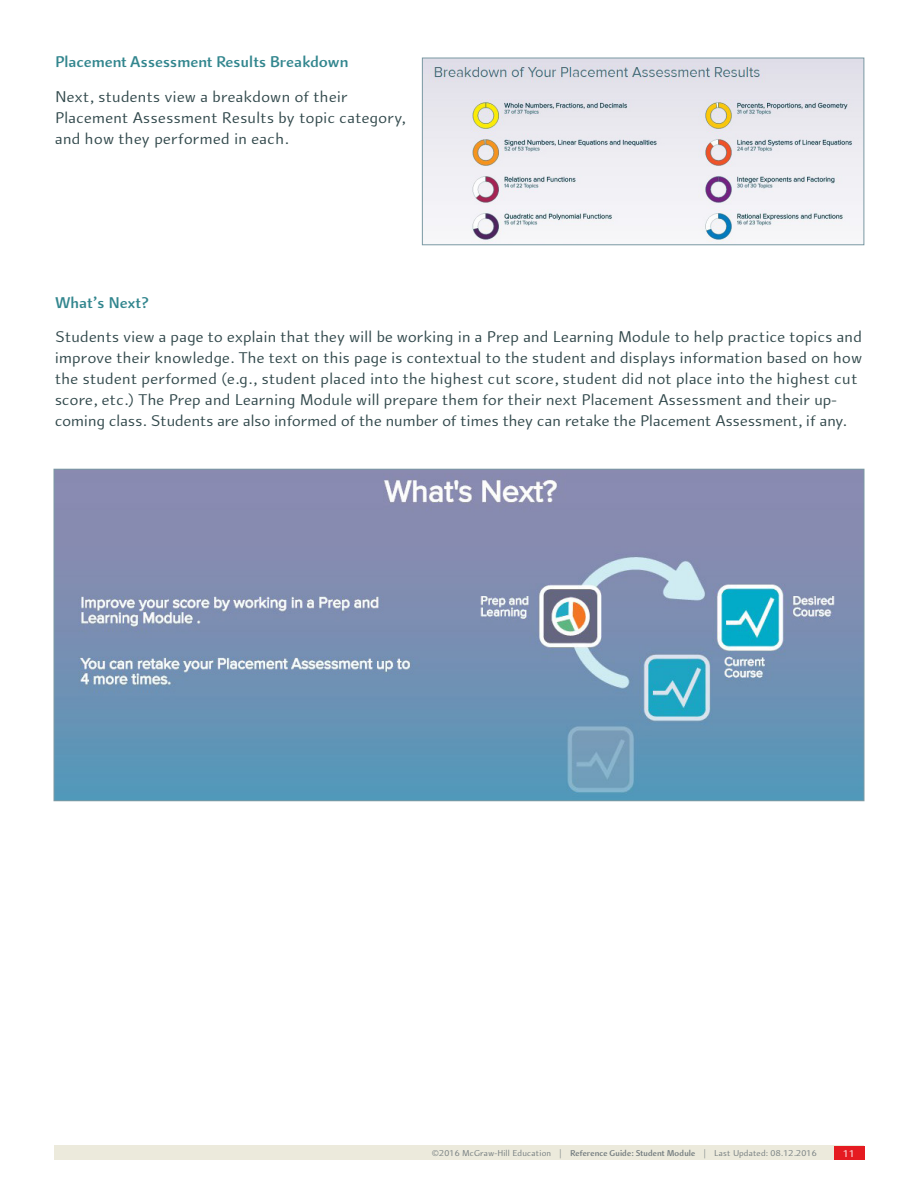
<style>
.page{position:relative;width:918px;height:1188px;background:#fff}
.page>*{position:absolute;margin:0;border:0;box-sizing:border-box;transform-origin:0 0}
.t1{font:16.5px/21px "Arum Sans";letter-spacing:.02em;color:#31484b}
.t2{font:700 16.5px "Arum Sans";letter-spacing:.025em;color:#32868e}
.t3{font:10.5px "Arum Sans";color:#fff}
.t4{font:9px "Arum Sans";letter-spacing:.025em;color:#727b7e}
.s1{font-weight:700}
</style>
<div class="page">
<div style="left:54px;top:1146px;width:810px;height:14px;background:#eceadc"></div>
<div style="left:834px;top:1146px;width:30px;height:14px;background:#e51b21"></div>
<img style="left:424px;top:60px;width:438px;height:183px">
<div style="left:422px;top:58px;width:442px;height:187px;border:1px solid #7a99a3"></div>
<img style="left:56px;top:471px;width:806px;height:328px">
<p class="t2" style="left:55px;top:52px;width:295px">Placement Assessment Results Breakdown</p>
<p class="t1" style="left:55px;top:86px;width:352px">Next, students view a breakdown of their<br>Placement Assessment Results by topic category, and how they performed in each.</p>
<p class="t2" style="left:55px;top:293px;width:95px">What’s Next?</p>
<p class="t1" style="left:55px;top:327px;width:808px">Students view a page to explain that they will be working in a Prep and Learning Module to help practice topics and improve their knowledge. The text on this page is contextual to the student and displays information based on how the student performed (e.g., student placed into the highest cut score, student did not place into the highest cut score, etc.) The Prep and Learning Module will prepare them for their next Placement Assessment and their up&shy;coming class. Students are also informed of the number of times they can retake the Placement Assessment, if any.</p>
<p class="t4" style="left:432px;top:1148px;width:386px">©2016 McGraw-Hill Education | <span class="s1">Reference Guide: Student Module</span> | Last Updated: 08.12.2016</p>
<p class="t3" style="left:843px;top:1147px;width:13px">11</p>
</div>
